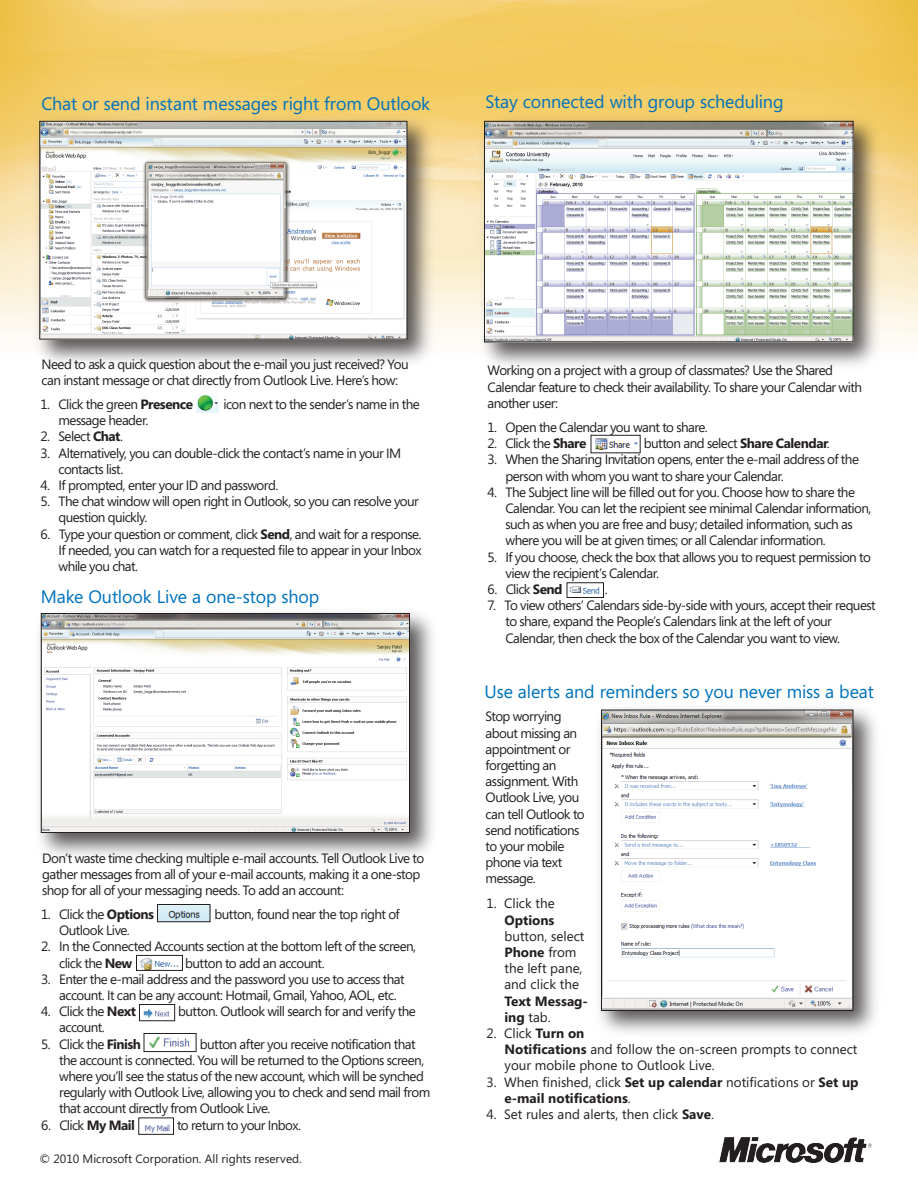
<style>
.page{position:relative;width:918px;height:1188px;background:#fff}
.page>*{position:absolute;margin:0;border:0;box-sizing:border-box;transform-origin:0 0}
.t1{font:18px "Segoe";letter-spacing:-.005em;color:#0072bc}
.t2{font:13.5px/16.2px "Segoe";letter-spacing:-.045em;color:#231f20}
.t3{font:13.5px/16.2px "Segoe";color:#231f20}
.t4{font:700 13.5px/16.2px "Segoe";color:#231f20}
.t5{font:12px "Segoe";color:#231f20}
.s1{font-weight:700}
.s2{font-weight:400}
</style>
<div class="page">
<img style="left:0;top:0;width:918px;height:597px">
<img style="left:720px;top:1138px;width:151px;height:25px">
<img style="left:196px;top:393px;width:22px;height:19px">
<img style="left:143px;top:1009px;width:27px;height:9px">
<div style="left:139px;top:1004px;width:36px;height:17px;border:1px solid #231f20"></div>
<img style="left:140px;top:958px;width:39px;height:11px">
<div style="left:136px;top:955px;width:47px;height:16px;border:1px solid #231f20"></div>
<img style="left:39px;top:613px;width:394px;height:243px">
<img style="left:43px;top:615px;width:365px;height:216px">
<div style="left:41px;top:613px;width:369px;height:220px;border:1px solid #231f20"></div>
<img style="left:144px;top:1124px;width:26px;height:9px">
<div style="left:138px;top:1118px;width:36px;height:17px;border:1px solid #231f20"></div>
<img style="left:159px;top:906px;width:49px;height:14px">
<div style="left:157px;top:904px;width:53px;height:18px;border:1px solid #231f20"></div>
<img style="left:149px;top:1033px;width:48px;height:19px">
<div style="left:144px;top:1033px;width:52px;height:19px;border:1px solid #231f20"></div>
<img style="left:471px;top:108px;width:415px;height:268px">
<img style="left:486px;top:123px;width:366px;height:217px">
<div style="left:484px;top:121px;width:370px;height:221px;border:1px solid #231f20"></div>
<img style="left:593px;top:437px;width:46px;height:14px">
<div style="left:591px;top:435px;width:50px;height:18px;border:1px solid #231f20"></div>
<img style="left:569px;top:584px;width:33px;height:12px">
<div style="left:567px;top:582px;width:37px;height:16px;border:1px solid #231f20"></div>
<img style="left:27px;top:108px;width:414px;height:266px">
<img style="left:41px;top:123px;width:364px;height:214px">
<div style="left:39px;top:121px;width:368px;height:218px;border:1px solid #231f20"></div>
<img style="left:599px;top:708px;width:277px;height:325px">
<img style="left:603px;top:712px;width:248px;height:297px">
<div style="left:601px;top:710px;width:252px;height:301px;border:1px solid #231f20"></div>
<p class="t1" style="left:41px;top:91px;width:390px">Chat or send instant messages right from Outlook</p>
<p class="t1" style="left:486px;top:89px;width:300px">Stay connected with group scheduling</p>
<p class="t2" style="left:41px;top:356px;width:369px">Need to ask a quick question about the e-mail you just received? You can instant message or chat directly from Outlook Live. Here’s how:</p>
<p class="t2" style="left:41px;top:396px;width:154px">1. Click the green <span class="s1">Presence</span></p>
<p class="t2" style="left:224px;top:396px;width:198px">icon next to the sender’s name in the</p>
<p class="t2" style="left:59px;top:412px;width:91px">message header.</p>
<p class="t2" style="left:41px;top:428px;width:84px">2. Select <span class="s1">Chat</span>.</p>
<p class="t2" style="left:59px;top:444px;width:344px;text-indent:-18px">3. Alternatively, you can double-click the contact’s name in your IM contacts list.</p>
<p class="t2" style="left:41px;top:477px;width:239px">4. If prompted, enter your ID and password.</p>
<p class="t2" style="left:59px;top:493px;width:362px;text-indent:-18px">5. The chat window will open right in Outlook, so you can resolve your question quickly.</p>
<p class="t2" style="left:59px;top:525px;width:365px;text-align:justify;text-indent:-18px">6. Type your question or comment, click <span class="s1">Send</span>, and wait for a response.<br>If needed, you can watch for a requested file to appear in your Inbox while you chat.</p>
<p class="t1" style="left:41px;top:584px;width:280px">Make Outlook Live a one-stop shop</p>
<p class="t2" style="left:42px;top:849px;width:383px">Don’t waste time checking multiple e-mail accounts. Tell Outlook Live to gather messages from all of your e-mail accounts, making it a one-stop shop for all of your messaging needs. To add an account:</p>
<p class="t2" style="left:41px;top:906px;width:114px">1. Click the <span class="s1">Options</span></p>
<p class="t2" style="left:214px;top:906px;width:187px">button, found near the top right of</p>
<p class="t2" style="left:59px;top:922px;width:72px">Outlook Live.</p>
<p class="t2" style="left:59px;top:938px;width:358px;text-indent:-18px">2. In the Connected Accounts section at the bottom left of the screen, click the <span class="s1">New</span></p>
<p class="t2" style="left:185px;top:954px;width:141px">button to add an account.</p>
<p class="t2" style="left:59px;top:971px;width:347px;text-indent:-18px">3. Enter the e-mail address and the password you use to access that account. It can be any account: Hotmail, Gmail, Yahoo, AOL, etc.</p>
<p class="t2" style="left:41px;top:1003px;width:96px">4. Click the <span class="s1">Next</span></p>
<p class="t2" style="left:178px;top:1003px;width:239px">button. Outlook will search for and verify the</p>
<p class="t2" style="left:59px;top:1019px;width:47px">account.</p>
<p class="t2" style="left:41px;top:1035px;width:101px">5. Click the <span class="s1">Finish</span></p>
<p class="t2" style="left:59px;top:1035px;width:373px;text-indent:141px">button after you receive notification that the account is connected. You will be returned to the Options screen, where you’ll see the status of the new account, which will be synched regularly with Outlook Live, allowing you to check and send mail from that account directly from Outlook Live.</p>
<p class="t2" style="left:41px;top:1116px;width:95px">6. Click <span class="s1">My Mail</span></p>
<p class="t2" style="left:177px;top:1116px;width:126px">to return to your Inbox.</p>
<p class="t5" style="left:39px;top:1150px;width:264px">© 2010 Microsoft Corporation. All rights reserved.</p>
<p class="t2" style="left:488px;top:362px;width:376px">Working on a project with a group of classmates? Use the Shared<br>Calendar feature to check their availability. To share your Calendar with another user:</p>
<p class="t2" style="left:488px;top:419px;width:222px">1. Open the Calendar you want to share.</p>
<p class="t2" style="left:488px;top:435px;width:100px">2. Click the <span class="s1">Share</span></p>
<p class="t2" style="left:644px;top:435px;width:188px">button and select <span class="s1">Share Calendar</span>.</p>
<p class="t2" style="left:505px;top:451px;width:355px;text-indent:-18px">3. When the Sharing Invitation opens, enter the e-mail address of the person with whom you want to share your Calendar.</p>
<p class="t2" style="left:505px;top:484px;width:367px;text-indent:-18px">4. The Subject line will be filled out for you. Choose how to share the Calendar. You can let the recipient see minimal Calendar information, such as when you are free and busy; detailed information, such as where you will be at given times; or all Calendar information.</p>
<p class="t2" style="left:505px;top:548px;width:367px;text-indent:-18px">5. If you choose, check the box that allows you to request permission to view the recipient’s Calendar.</p>
<p class="t2" style="left:488px;top:581px;width:77px">6. Click <span class="s1">Send</span></p>
<p class="t2" style="left:605px;top:581px;width:4px">.</p>
<p class="t2" style="left:505px;top:597px;width:372px;text-indent:-18px">7. To view others’ Calendars side-by-side with yours, accept their request to share, expand the People’s Calendars link at the left of your<br>Calendar, then check the box of the Calendar you want to view.</p>
<p class="t1" style="left:485px;top:680px;width:391px">Use alerts and reminders so you never miss a beat</p>
<p class="t2" style="left:486px;top:708px;width:101px">Stop worrying about missing an appointment or forgetting an assignment. With<br>Outlook Live, you can tell Outlook to send notifications to your mobile phone via text message.</p>
<p class="t3" style="left:504px;top:895px;width:85px;text-indent:-18px">1. Click the<br><span class="s1">Options </span>button, select<br><span class="s1">Phone</span> from the left pane, and click the<br><span class="s1">Text Messag&shy;ing</span> tab.</p>
<p class="t3" style="left:504px;top:1025px;width:355px;text-indent:-18px">2. Click <span class="s1">Turn on<br>Notifications</span> and follow the on-screen prompts to connect your mobile phone to Outlook Live.</p>
<p class="t4" style="left:504px;top:1073px;width:356px;text-indent:-18px"><span class="s2">3. When finished, click</span> Set up calendar <span class="s2">notifications or</span> Set up e-mail notifications<span class="s2">.</span></p>
<p class="t3" style="left:487px;top:1106px;width:229px">4. Set rules and alerts, then click <span class="s1">Save</span>.</p>
</div>
